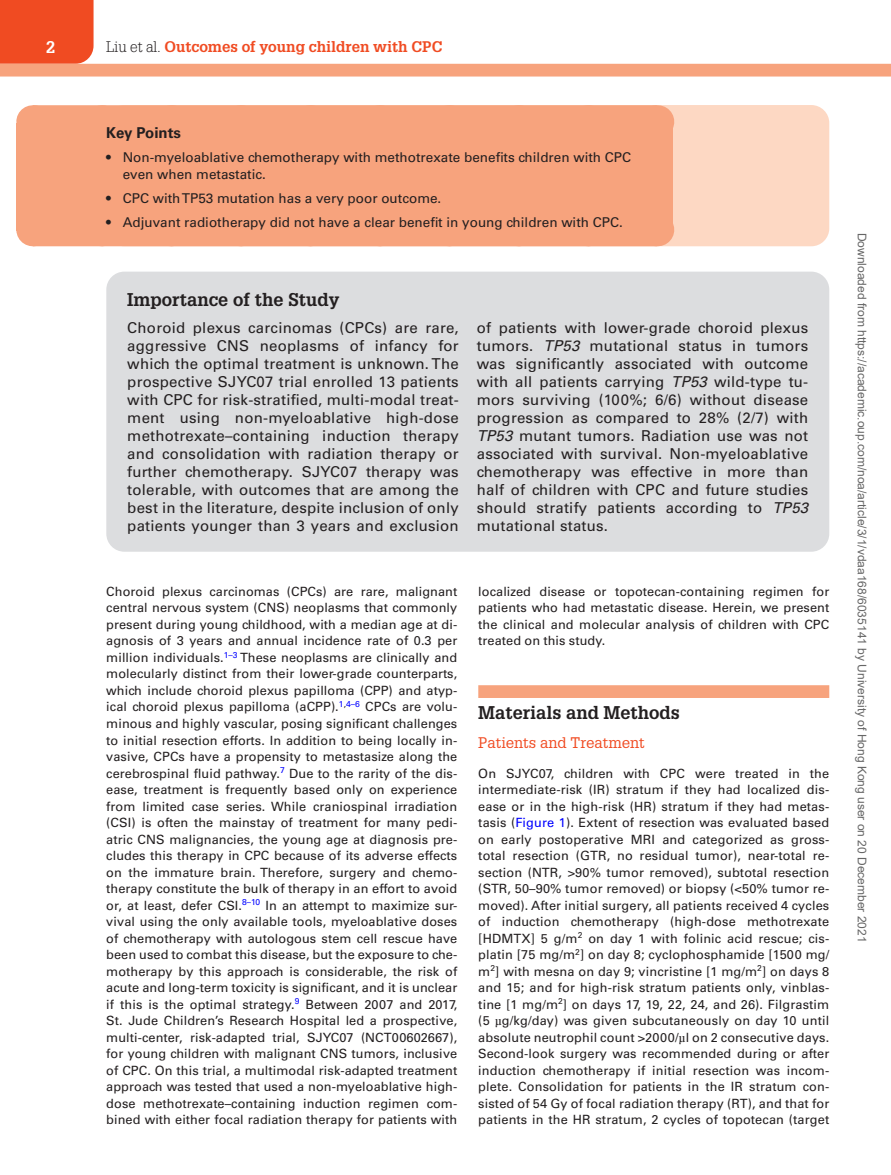
<style>
.page{position:relative;width:891px;height:1175px;background:#fff}
.page>*{position:absolute;margin:0;border:0;box-sizing:border-box;transform-origin:0 0}
.t1{font:700 18px "Glypha LT Std";color:#231f20}
.t2{font:700 16.5px "Glypha LT Std";color:#fff}
.t3{font:15px/18px "Univers LT Std";letter-spacing:.015em;color:#231f20;text-align:justify}
.t4{font:700 15px "Glypha LT Std";color:#f04b22}
.t5{font:15px "Glypha LT Std";color:#f04b22}
.t6{font:700 15px "Univers LT Std";color:#231f20}
.t7{font:13.5px/16.5px "Univers LT Std";color:#231f20}
.t8{font:12.75px/16.5px "Univers LT Std";letter-spacing:.005em;color:#231f20;text-align:justify}
.t9{font:12px "Arial";color:#666}
.s1{font-weight:300;color:#231f20}
.s2{font-style:italic}
.s3{color:#00f}
.s4{font-family:"Gandhari Unicode"}
</style>
<div class="page">
<div style="left:0;top:0;width:94px;height:64px;background:#f04b22"></div>
<div style="left:0;top:64px;width:891px;height:12px;background:#f7a37d"></div>
<div style="left:106px;top:105px;width:723px;height:141px;background:#fdd8c3;border-radius:18px"></div>
<div style="left:16px;top:123px;width:657px;height:34px;background:#f7a37d"></div>
<div style="left:33px;top:105px;width:624px;height:33px;background:#f7a37d"></div>
<svg style="left:104px;top:105px;width:518px;height:1px"></svg>
<hr style="left:657px;top:105px;width:1px;height:33px;background:#f7a37d">
<div style="left:16px;top:139px;width:657px;height:57px;background:#f7a37d"></div>
<div style="left:16px;top:179px;width:657px;height:41px;background:#f7a37d"></div>
<div style="left:16px;top:203px;width:657px;height:27px;background:#f7a37d"></div>
<div style="left:33px;top:213px;width:624px;height:33px;background:#f7a37d"></div>
<hr style="left:657px;top:213px;width:1px;height:33px;background:#f7a37d">
<div style="left:478px;top:685px;width:351px;height:13px;background:#f7a37d"></div>
<div style="left:106px;top:272px;width:723px;height:279px;background:#dcdddf;border-radius:18px"></div>
<p class="t2" style="left:46px;top:37px;width:11px">2</p>
<p class="t4" style="left:106px;top:37px;width:338px"><span class="s1">Liu et al.</span> Outcomes of young children with CPC</p>
<p class="t6" style="left:106px;top:124px;width:76px">Key Points</p>
<p class="t7" style="left:123px;top:149px;width:510px;text-indent:-16px">• Non-myeloablative chemotherapy with methotrexate benefits children with CPC even when metastatic.</p>
<p class="t7" style="left:106px;top:190px;width:337px">• CPC with TP53 mutation has a very poor outcome.</p>
<p class="t7" style="left:106px;top:214px;width:518px">• Adjuvant radiotherapy did not have a clear benefit in young children with CPC.</p>
<h1 class="t1" style="left:127px;top:288px;width:214px">Importance of the Study</h1>
<p class="t3" style="left:127px;top:318px;width:333px">Choroid plexus carcinomas (CPCs) are rare, aggressive CNS neoplasms of infancy for which the optimal treatment is unknown. The prospective SJYC07 trial enrolled 13 patients with CPC for risk-stratified, multi-modal treat&shy;ment using non-myeloablative high-dose methotrexate–containing induction therapy and consolidation with radiation therapy or further chemotherapy. SJYC07 therapy was tolerable, with outcomes that are among the best in the literature, despite inclusion of only patients younger than 3 years and exclusion</p>
<p class="t3" style="left:477px;top:318px;width:333px">of patients with lower-grade choroid plexus tumors. <span class="s2">TP53</span> mutational status in tumors was significantly associated with outcome with all patients carrying <span class="s2">TP53</span> wild-type tu&shy;mors surviving (100%; 6/6) without disease progression as compared to 28% (2/7) with <span class="s2">TP53</span> mutant tumors. Radiation use was not associated with survival. Non-myeloablative chemotherapy was effective in more than half of children with CPC and future studies should stratify patients according to <span class="s2">TP53 </span>mutational status.</p>
<p class="t8" style="left:106px;top:583px;width:353px">Choroid plexus carcinomas (CPCs) are rare, malignant central nervous system (CNS) neoplasms that commonly present during young childhood, with a median age at di&shy;agnosis of 3 years and annual incidence rate of 0.3 per million individuals.<sup>1–3</sup> These neoplasms are clinically and molecularly distinct from their lower-grade counterparts, which include choroid plexus papilloma (CPP) and atyp&shy;ical choroid plexus papilloma (aCPP).<sup>1</sup><sup>,</sup><sup>4–6</sup> CPCs are volu&shy;minous and highly vascular, posing significant challenges to initial resection efforts. In addition to being locally in&shy;vasive, CPCs have a propensity to metastasize along the cerebrospinal fluid pathway.<sup>7</sup> Due to the rarity of the dis&shy;ease, treatment is frequently based only on experience from limited case series. While craniospinal irradiation (CSI) is often the mainstay of treatment for many pedi&shy;atric CNS malignancies, the young age at diagnosis pre&shy;cludes this therapy in CPC because of its adverse effects on the immature brain. Therefore, surgery and chemo&shy;therapy constitute the bulk of therapy in an effort to avoid or, at least, defer CSI.<sup>8–10</sup> In an attempt to maximize sur&shy;vival using the only available tools, myeloablative doses of chemotherapy with autologous stem cell rescue have been used to combat this disease, but the exposure to che&shy;motherapy by this approach is considerable, the risk of acute and long-term toxicity is significant, and it is unclear if this is the optimal strategy.<sup>9</sup> Between 2007 and 2017, St. Jude Children’s Research Hospital led a prospective, multi-center, risk-adapted trial, SJYC07 (NCT00602667), for young children with malignant CNS tumors, inclusive of CPC. On this trial, a multimodal risk-adapted treatment approach was tested that used a non-myeloablative high&shy;dose methotrexate–containing induction regimen com&shy;bined with either focal radiation therapy for patients with</p>
<p class="t8" style="left:478px;top:583px;width:353px">localized disease or topotecan-containing regimen for patients who had metastatic disease. Herein, we present the clinical and molecular analysis of children with CPC treated on this study.</p>
<h1 class="t1" style="left:478px;top:701px;width:203px">Materials and Methods</h1>
<p class="t5" style="left:478px;top:734px;width:168px">Patients and Treatment</p>
<p class="t8" style="left:478px;top:764px;width:353px">On SJYC07, children with CPC were treated in the intermediate-risk (IR) stratum if they had localized dis&shy;ease or in the high-risk (HR) stratum if they had metas&shy;tasis (<span class="s3">Figure 1</span>). Extent of resection was evaluated based on early postoperative MRI and categorized as gross&shy;total resection (GTR, no residual tumor), near-total re&shy;section (NTR, &gt;90% tumor removed), subtotal resection (STR, 50–90% tumor removed) or biopsy (&lt;50% tumor re&shy;moved). After initial surgery, all patients received 4 cycles of induction chemotherapy (high-dose methotrexate [HDMTX] 5 g/m<sup>2</sup> on day 1 with folinic acid rescue; cis&shy;platin [75 mg/m<sup>2</sup>] on day 8; cyclophosphamide [1500 mg/ m<sup>2</sup>] with mesna on day 9; vincristine [1 mg/m<sup>2</sup>] on days 8 and 15; and for high-risk stratum patients only, vinblas&shy;tine [1 mg/m<sup>2</sup>] on days 17, 19, 22, 24, and 26). Filgrastim (5 <span class="s4">µ</span>g/kg/day) was given subcutaneously on day 10 until absolute neutrophil count &gt;2000/<span class="s4">µ</span>l on 2 consecutive days.<br>Second-look surgery was recommended during or after induction chemotherapy if initial resection was incom&shy;plete. Consolidation for patients in the IR stratum con&shy;sisted of 54 Gy of focal radiation therapy (RT), and that for patients in the HR stratum, 2 cycles of topotecan (target</p>
<p class="t9" style="left:866px;top:233px;width:711px;rotate:90deg">Downloaded from https://academic.oup.com/noa/article/3/1/vdaa168/6035141 by University of Hong Kong user on 20 December 2021</p>
</div>
